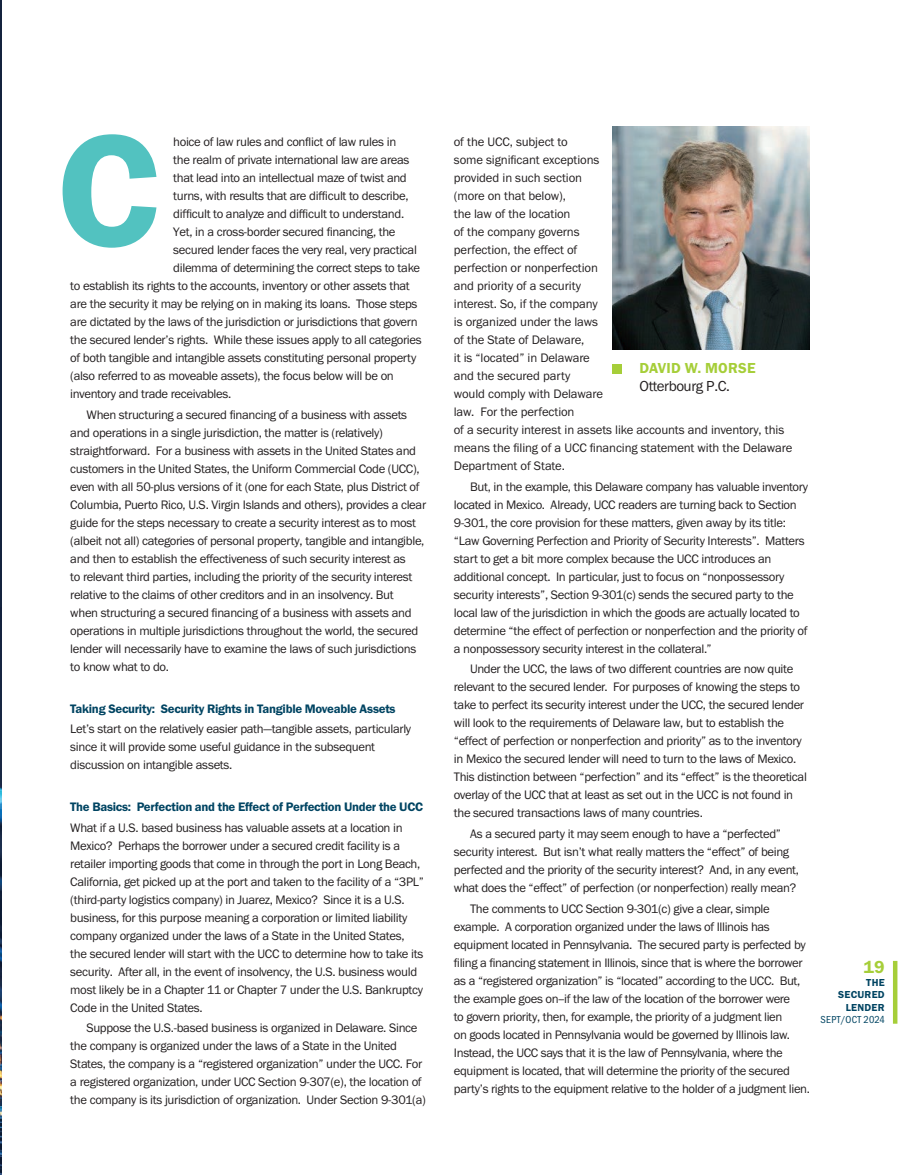
<style>
.page{position:relative;width:918px;height:1175px;background:#fff}
.page>*{position:absolute;margin:0;border:0;box-sizing:border-box;transform-origin:0 0}
.t1{font:600 165px "Franklin Gothic FS";color:#52c2c0}
.t2{font:600 18px "Franklin Gothic FS";color:#a6ce39}
.t3{font:15px "Franklin Gothic FS";letter-spacing:-.025em;color:#231f20}
.t4{font:600 15px "Franklin Gothic FS";letter-spacing:.015em;color:#a6ce39}
.t5{font:12.75px/18px "Franklin Gothic FS";letter-spacing:-.02em;color:#231f20}
.t6{font:600 12.75px "Franklin Gothic FS";letter-spacing:-.02em;color:#004462}
.t7{font:600 10.5px/12.6px "Franklin Gothic FS";letter-spacing:.025em;color:#004462;text-align:right}
.t8{font:condensed 10.5px "Franklin Gothic FS";letter-spacing:.025em;color:#004462}
</style>
<div class="page">
<hr style="left:893px;top:960px;width:4px;height:63px;background:#a6ce39">
<hr style="left:0;top:0;width:2px;height:1174px;background:#14233e">
<img style="left:0;top:785px;width:2px;height:389px">
<div style="left:612px;top:364px;width:10px;height:9px;background:#a6ce39"></div>
<img style="left:612px;top:126px;width:197px;height:224px">
<h1 class="t1" style="left:57px;top:99px;width:105px">C</h1>
<p class="t5" style="left:173px;top:133px;width:225px">hoice of law rules and conflict of law rules in</p>
<p class="t5" style="left:173px;top:151px;width:238px">the realm of private international law are areas</p>
<p class="t5" style="left:173px;top:169px;width:235px">that lead into an intellectual maze of twist and</p>
<p class="t5" style="left:173px;top:187px;width:237px">turns, with results that are difficult to describe,</p>
<p class="t5" style="left:173px;top:205px;width:233px">difficult to analyze and difficult to understand.</p>
<p class="t5" style="left:173px;top:223px;width:224px">Yet, in a cross-border secured financing, the</p>
<p class="t5" style="left:173px;top:241px;width:245px">secured lender faces the very real, very practical</p>
<p class="t5" style="left:173px;top:259px;width:248px">dilemma of determining the correct steps to take</p>
<p class="t5" style="left:70px;top:277px;width:341px">to establish its rights to the accounts, inventory or other assets that</p>
<p class="t5" style="left:70px;top:295px;width:349px">are the security it may be relying on in making its loans. Those steps</p>
<p class="t5" style="left:70px;top:313px;width:349px">are dictated by the laws of the jurisdiction or jurisdictions that govern</p>
<p class="t5" style="left:70px;top:331px;width:353px">the secured lender’s rights. While these issues apply to all categories</p>
<p class="t5" style="left:70px;top:349px;width:348px">of both tangible and intangible assets constituting personal property</p>
<p class="t5" style="left:70px;top:367px;width:325px">(also referred to as moveable assets), the focus below will be on</p>
<p class="t5" style="left:70px;top:385px;width:163px">inventory and trade receivables.</p>
<p class="t5" style="left:70px;top:406px;width:357px;text-indent:16px">When structuring a secured financing of a business with assets and operations in a single jurisdiction, the matter is (relatively) straightforward. For a business with assets in the United States and customers in the United States, the Uniform Commercial Code (UCC), even with all 50-plus versions of it (one for each State, plus District of Columbia, Puerto Rico, U.S. Virgin Islands and others), provides a clear guide for the steps necessary to create a security interest as to most (albeit not all) categories of personal property, tangible and intangible, and then to establish the effectiveness of such security interest as<br>to relevant third parties, including the priority of the security interest relative to the claims of other creditors and in an insolvency. But<br>when structuring a secured financing of a business with assets and operations in multiple jurisdictions throughout the world, the secured lender will necessarily have to examine the laws of such jurisdictions to know what to do.</p>
<p class="t6" style="left:70px;top:701px;width:327px">Taking Security: Security Rights in Tangible Moveable Assets</p>
<p class="t5" style="left:70px;top:720px;width:342px">Let’s start on the relatively easier path—tangible assets, particularly since it will provide some useful guidance in the subsequent discussion on intangible assets.</p>
<p class="t6" style="left:70px;top:799px;width:354px">The Basics: Perfection and the Effect of Perfection Under the UCC</p>
<p class="t5" style="left:70px;top:818px;width:355px">What if a U.S. based business has valuable assets at a location in Mexico? Perhaps the borrower under a secured credit facility is a retailer importing goods that come in through the port in Long Beach, California, get picked up at the port and taken to the facility of a “3PL” (third-party logistics company) in Juarez, Mexico? Since it is a U.S. business, for this purpose meaning a corporation or limited liability company organized under the laws of a State in the United States, the secured lender will start with the UCC to determine how to take its security. After all, in the event of insolvency, the U.S. business would most likely be in a Chapter 11 or Chapter 7 under the U.S. Bankruptcy Code in the United States.</p>
<p class="t5" style="left:70px;top:1019px;width:357px;text-indent:16px">Suppose the U.S.-based business is organized in Delaware. Since the company is organized under the laws of a State in the United States, the company is a “registered organization” under the UCC. For a registered organization, under UCC Section 9-307(e), the location of the company is its jurisdiction of organization. Under Section 9-301(a)</p>
<p class="t5" style="left:454px;top:132px;width:340px">of the UCC, subject to<br>some significant exceptions<br>provided in such section<br>(more on that below),<br>the law of the location<br>of the company governs<br>perfection, the effect of<br>perfection or nonperfection<br>and priority of a security<br>interest. So, if the company<br>is organized under the laws<br>of the State of Delaware,<br>it is “located” in Delaware<br>and the secured party<br>would comply with Delaware<br>law. For the perfection<br>of a security interest in assets like accounts and inventory, this means the filing of a UCC financing statement with the Delaware<br>Department of State.</p>
<p class="t5" style="left:454px;top:477px;width:356px;text-indent:16px">But, in the example, this Delaware company has valuable inventory located in Mexico. Already, UCC readers are turning back to Section 9-301, the core provision for these matters, given away by its title: “Law Governing Perfection and Priority of Security Interests”. Matters start to get a bit more complex because the UCC introduces an additional concept. In particular, just to focus on “nonpossessory security interests”, Section 9-301(c) sends the secured party to the local law of the jurisdiction in which the goods are actually located to determine “the effect of perfection or nonperfection and the priority of a nonpossessory security interest in the collateral.”</p>
<p class="t5" style="left:454px;top:660px;width:355px;text-indent:16px">Under the UCC, the laws of two different countries are now quite relevant to the secured lender. For purposes of knowing the steps to take to perfect its security interest under the UCC, the secured lender will look to the requirements of Delaware law, but to establish the “effect of perfection or nonperfection and priority” as to the inventory in Mexico the secured lender will need to turn to the laws of Mexico.<br>This distinction between “perfection” and its “effect” is the theoretical overlay of the UCC that at least as set out in the UCC is not found in the secured transactions laws of many countries.</p>
<p class="t5" style="left:454px;top:825px;width:347px;text-indent:16px">As a secured party it may seem enough to have a “perfected” security interest. But isn’t what really matters the “effect” of being perfected and the priority of the security interest? And, in any event, what does the “effect” of perfection (or nonperfection) really mean?</p>
<p class="t5" style="left:454px;top:899px;width:358px;text-indent:16px">The comments to UCC Section 9-301(c) give a clear, simple example. A corporation organized under the laws of Illinois has equipment located in Pennsylvania. The secured party is perfected by filing a financing statement in Illinois, since that is where the borrower as a “registered organization” is “located” according to the UCC. But, the example goes on--if the law of the location of the borrower were<br>to govern priority, then, for example, the priority of a judgment lien<br>on goods located in Pennsylvania would be governed by Illinois law.<br>Instead, the UCC says that it is the law of Pennsylvania, where the equipment is located, that will determine the priority of the secured party’s rights to the equipment relative to the holder of a judgment lien.</p>
<p class="t4" style="left:639px;top:360px;width:118px">DAVID W. MORSE</p>
<p class="t3" style="left:639px;top:378px;width:92px">Otterbourg P.C.</p>
<h2 class="t2" style="left:863px;top:957px;width:23px">19</h2>
<p class="t7" style="left:838px;top:976px;width:48px">THE<br>SECURED<br>LENDER</p>
<p class="t8" style="left:821px;top:1014px;width:66px">SEPT/OCT 2024</p>
</div>
